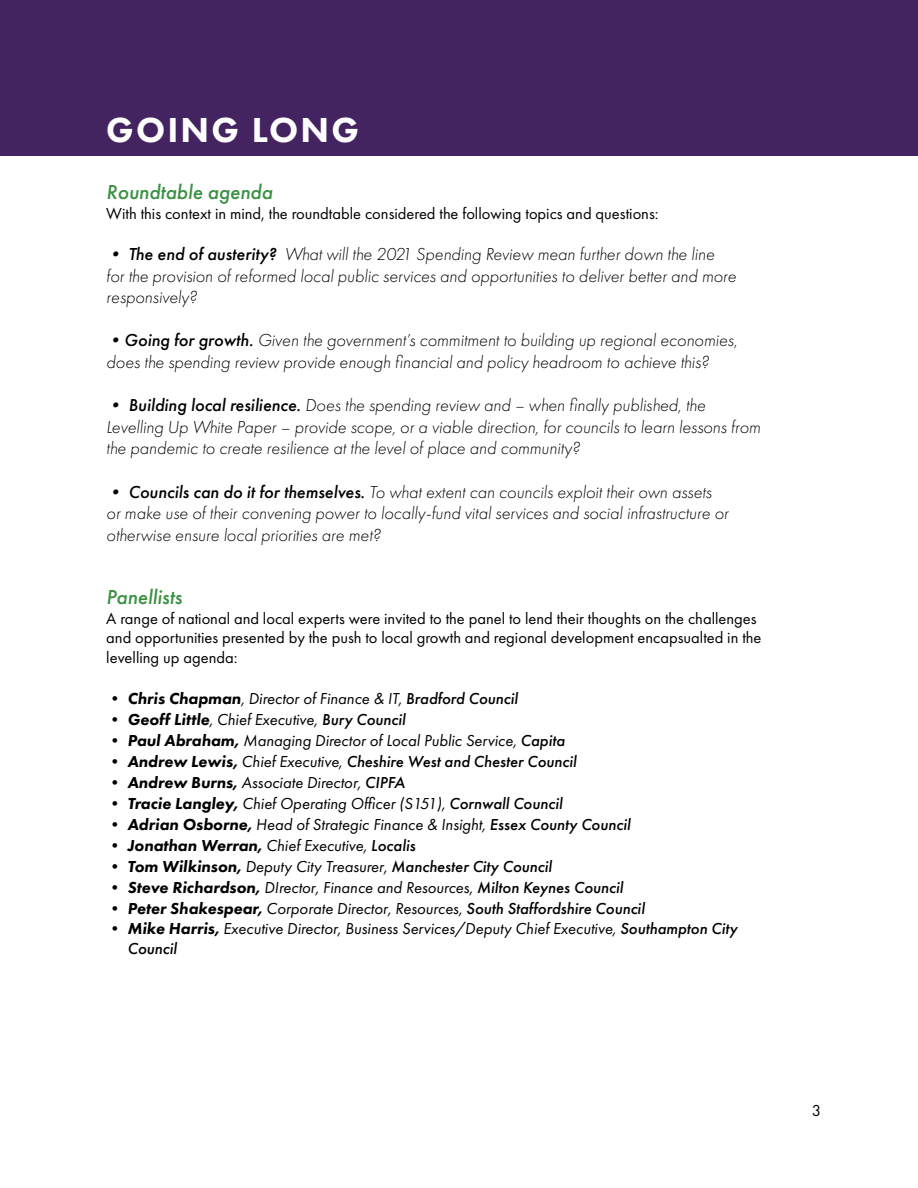
<style>
.page{position:relative;width:918px;height:1188px;background:#fff}
.page>*{position:absolute;margin:0;border:0;box-sizing:border-box;transform-origin:0 0}
.t1{font:800 36px "Futura PT";letter-spacing:.06em;color:#fefefe}
.t2{font:italic 500 21px "Futura PT";color:#3b9043}
.t3{font:italic 300 18px/21.6px "Futura PT";color:#000}
.t4{font:italic 16.5px/19.8px "Futura PT";color:#000}
.t5{font:16.5px/19.8px "Futura PT";color:#000}
.t6{font:italic 500 16.5px "Futura PT";color:#000}
.t7{font:italic 800 16.5px "Futura PT";color:#000}
.s1{font-weight:500}
.s2{font-weight:800}
.s3{font-weight:400}
</style>
<div class="page">
<div style="left:0;top:0;width:918px;height:156px;background:#442361"></div>
<h1 class="t1" style="left:106px;top:107px;width:254px">GOING LONG</h1>
<p class="t2" style="left:106px;top:179px;width:168px">Roundtable agenda</p>
<p class="t5" style="left:106px;top:203px;width:554px">With this context in mind, the roundtable considered the following topics and questions:</p>
<p class="t3" style="left:106px;top:243px;width:632px"><span class="s1">• The end of austerity?</span> What will the 2021 Spending Review mean further down the line for the provision of reformed local public services and opportunities to deliver better and more responsively?</p>
<p class="t3" style="left:106px;top:330px;width:633px"><span class="s1">•Going for growth.</span> Given the government’s commitment to building up regional economies, does the spending review provide enough financial and policy headroom to achieve this?</p>
<p class="t3" style="left:106px;top:395px;width:656px"><span class="s1">• Building local resilience.</span> Does the spending review and – when finally published, the<br>Levelling Up White Paper – provide scope, or a viable direction, for councils to learn lessons from the pandemic to create resilience at the level of place and community?</p>
<p class="t3" style="left:106px;top:481px;width:624px"><span class="s1">• Councils can do it for themselves.</span> To what extent can councils exploit their own assets or make use of their convening power to locally-fund vital services and social infrastructure or otherwise ensure local priorities are met?</p>
<p class="t2" style="left:106px;top:584px;width:77px">Panellists</p>
<p class="t5" style="left:106px;top:608px;width:657px">A range of national and local experts were invited to the panel to lend their thoughts on the challenges and opportunities presented by the push to local growth and regional development encapsualted in the levelling up agenda:</p>
<p class="t4" style="left:106px;top:689px;width:413px"><span class="s2">• Chris Chapman</span>, Director of Finance &amp; IT, <span class="s1">Bradford Council</span></p>
<p class="t4" style="left:106px;top:710px;width:301px"><span class="s2">• Geoff Little</span>, Chief Executive, <span class="s1">Bury Council</span></p>
<p class="t4" style="left:106px;top:731px;width:460px"><span class="s2">• Paul Abraham,</span> Managing Director of Local Public Service, <span class="s1">Capita</span></p>
<p class="t6" style="left:106px;top:751px;width:472px"><span class="s2">• Andrew Lewis,</span> <span class="s3">Chief Executive,</span> Cheshire West and Chester Council</p>
<p class="t4" style="left:106px;top:773px;width:300px"><span class="s2">• Andrew Burns,</span> Associate Director, <span class="s1">CIPFA</span></p>
<p class="t4" style="left:106px;top:794px;width:458px"><span class="s2">• Tracie Langley,</span> Chief Operating Officer (S151), <span class="s1">Cornwall Council</span></p>
<p class="t4" style="left:106px;top:815px;width:526px"><span class="s2">• Adrian Osborne,</span> Head of Strategic Finance &amp; Insight, <span class="s1">Essex County Council</span></p>
<p class="t7" style="left:106px;top:835px;width:311px">• Jonathan Werran, <span class="s3">Chief Executive,</span> <span class="s1">Localis</span></p>
<p class="t6" style="left:106px;top:856px;width:447px"><span class="s2">• Tom Wilkinson,</span> <span class="s3">Deputy City Treasurer,</span> Manchester City Council</p>
<p class="t4" style="left:106px;top:878px;width:518px"><span class="s2">• Steve Richardson,</span> DIrector, Finance and Resources, <span class="s1">Milton Keynes Council</span></p>
<p class="t4" style="left:106px;top:899px;width:540px"><span class="s2">• Peter Shakespear,</span> Corporate Director, Resources, <span class="s1">South Staffordshire Council</span></p>
<p class="t4" style="left:127px;top:918px;width:611px;text-indent:-21px"><span class="s2">• Mike Harris,</span> Executive Director, Business Services/Deputy Chief Executive, <span class="s1">Southampton City<br>Council</span></p>
<p class="t5" style="left:812px;top:1100px;width:11px">3</p>
</div>
